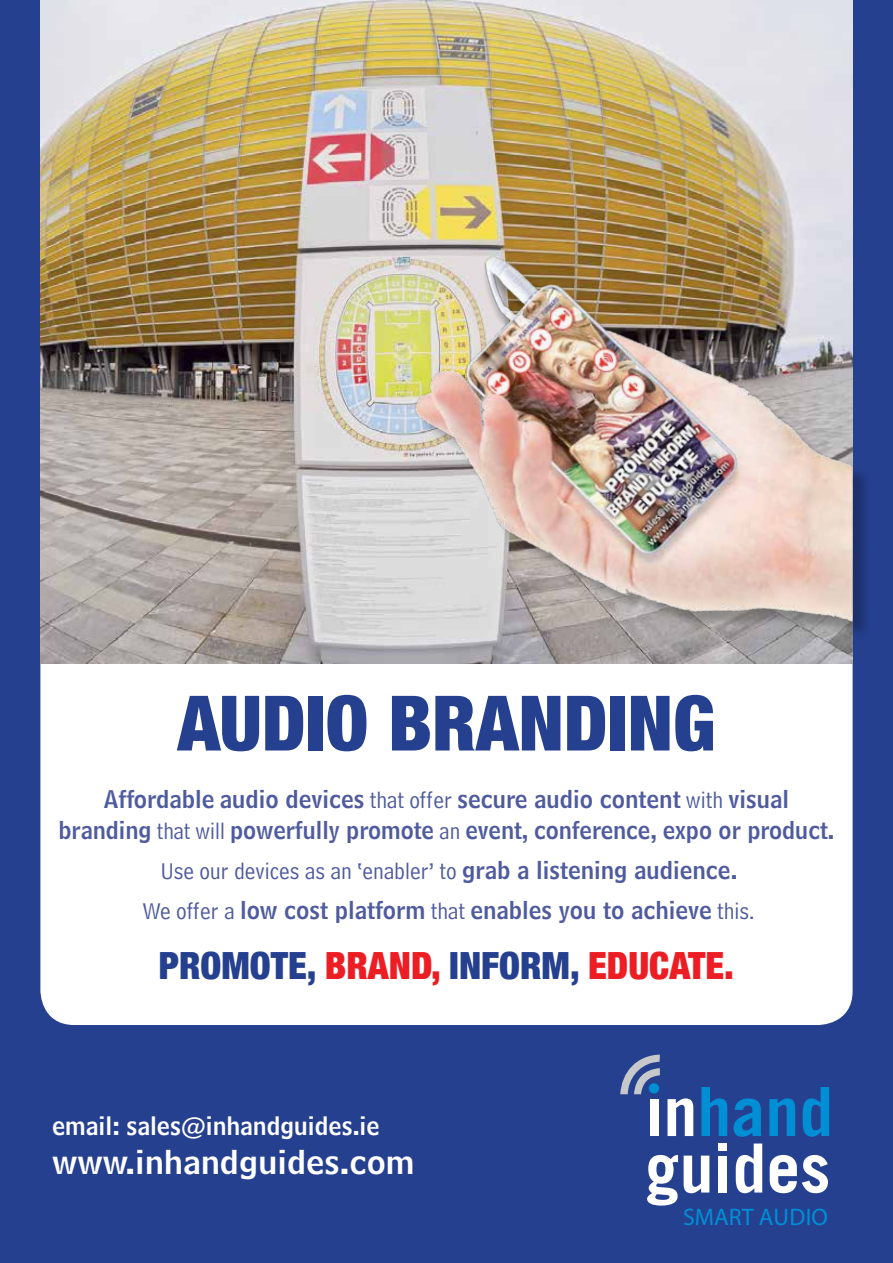
<style>
.page{position:relative;width:893px;height:1263px;background:#25408f}
.page>*{position:absolute;margin:0;border:0;box-sizing:border-box;transform-origin:0 0}
.t1{font:900 condensed 76.5px "Helvetica Neue";color:#25408f}
.t2{font:900 condensed 37.5px "Helvetica Neue";color:#25408f}
.t3{font:32.1px "Bell Centennial Name And Number";color:#fff;scale:1.08 1}
.t4{font:24.75px "Bell Centennial Name And Number";color:#fff}
.t5{font:24px/31.5px "Bell Centennial Name And Number";color:#4f5b9e;text-align:center}
.t6{font:24px "Bell Centennial Address";color:#4f5b9e}
.t7{font:24px "Myriad";color:#008fd5}
.s1{font-family:"Bell Centennial Address"}
.s2{font-family:"Bell Centennial Name And Number"}
.s3{color:#ed1d24}
</style>
<div class="page">
<div style="left:40px;top:612px;width:813px;height:413px;background:#fff;border-radius:34px"></div>
<svg style="left:620px;top:1054px;width:40px;height:40px"></svg>
<div style="left:650px;top:1099px;width:8px;height:37px;background:#fff"></div>
<svg style="left:667px;top:1098px;width:26px;height:38px"></svg>
<svg style="left:701px;top:1087px;width:26px;height:49px"></svg>
<svg style="left:733px;top:1098px;width:28px;height:39px"></svg>
<svg style="left:769px;top:1098px;width:26px;height:38px"></svg>
<svg style="left:803px;top:1087px;width:26px;height:50px"></svg>
<svg style="left:647px;top:1155px;width:31px;height:50px"></svg>
<svg style="left:684px;top:1155px;width:25px;height:38px"></svg>
<div style="left:719px;top:1155px;width:8px;height:37px;background:#fff"></div>
<div style="left:719px;top:1143px;width:8px;height:8px;background:#fff"></div>
<svg style="left:736px;top:1143px;width:26px;height:50px"></svg>
<svg style="left:770px;top:1155px;width:58px;height:38px"></svg>
<img style="left:40px;top:0;width:813px;height:663px">
<div style="left:419px;top:260px;width:452px;height:379px;background:#000;opacity:.25"></div>
<img style="left:356px;top:231px;width:497px;height:432px">
<h1 class="t1" style="left:178px;top:660px;width:539px">AUDIO BRANDING</h1>
<p class="t5" style="left:58px;top:783px;width:777px">Affordable audio devices <span class="s1">that offer</span> secure audio content <span class="s1">with</span> visual branding <span class="s1">that will</span> powerfully promote <span class="s1">an</span> event, conference, expo or product.</p>
<p class="t6" style="left:161px;top:857px;width:578px">Use our devices as an ‘enabler’ to <span class="s2">grab a listening audience.</span></p>
<p class="t5" style="left:142px;top:894px;width:613px"><span class="s1">We offer a</span> low cost platform <span class="s1">that</span> enables you to achieve <span class="s1">this.</span></p>
<h2 class="t2" style="left:159px;top:934px;width:577px">PROMOTE, <span class="s3">BRAND,</span> INFORM, <span class="s3">EDUCATE.</span></h2>
<p class="t4" style="left:52px;top:1110px;width:329px">email: sales@inhandguides.ie</p>
<h3 class="t3" style="left:52px;top:1142px;width:337px">www.inhandguides.com</h3>
<p class="t7" style="left:683px;top:1205px;width:147px">SMART AUDIO</p>
</div>
